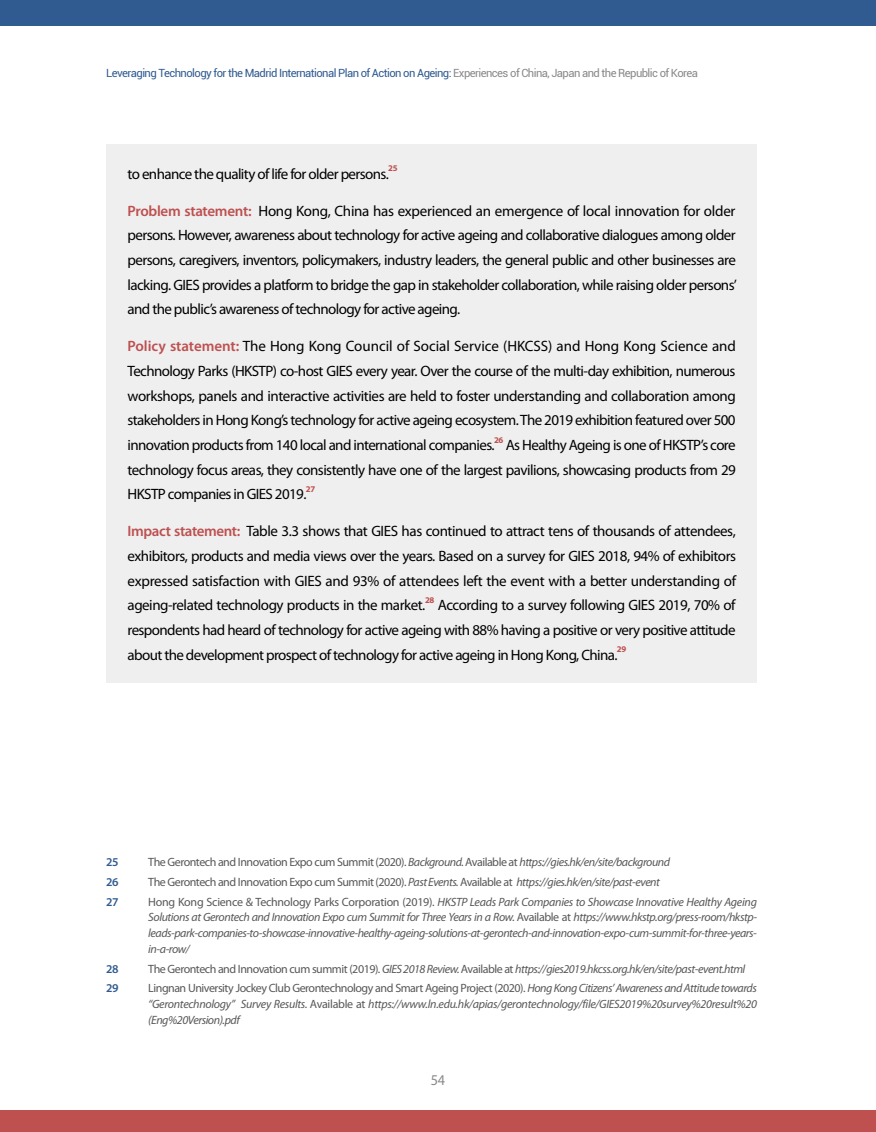
<style>
.page{position:relative;width:876px;height:1132px;background:#fff}
.page>*{position:absolute;margin:0;border:0;box-sizing:border-box;transform-origin:0 0}
.t1{font:15px/24.6px "Myriad Pro";letter-spacing:-.04em;color:#000;text-align:justify}
.t2{font:15px "Myriad Pro";color:#898989;scale:.95 1}
.t3{font:italic 12px/15.6px "Myriad Pro";letter-spacing:-.04em;color:#595757;text-align:justify}
.t4{font:12px "Myriad Pro";letter-spacing:-.04em;color:#595757}
.t5{font:600 12px "Myriad Pro";letter-spacing:-.04em;color:#305b90}
.t6{font:11.25px "Roboto";letter-spacing:-.05em;color:#305b90}
.t7{font:700 8.7px "Myriad Pro";letter-spacing:-.04em;color:#be5050}
.s1{color:#898989}
.s2{font-weight:600;color:#be5050}
.s3{font-style:italic}
.s4{font-style:normal}
</style>
<div class="page">
<div style="left:0;top:0;width:876px;height:26px;background:#305b90"></div>
<div style="left:0;top:1110px;width:876px;height:21px;background:#be5050"></div>
<div style="left:106px;top:145px;width:651px;height:538px;background:#efefef"></div>
<p class="t6" style="left:106px;top:65px;width:593px">Leveraging Technology for the Madrid International Plan of Action on Ageing: <span class="s1">Experiences of China, Japan and the Republic of Korea</span></p>
<p class="t1" style="left:128px;top:161px;width:263px">to enhance the quality of life for older persons.</p>
<p class="t7" style="left:388px;top:163px;width:11px">25</p>
<p class="t1" style="left:128px;top:198px;width:611px"><span class="s2">Problem statement:</span> Hong Kong, China has experienced an emergence of local innovation for older persons. However, awareness about technology for active ageing and collaborative dialogues among older persons, caregivers, inventors, policymakers, industry leaders, the general public and other businesses are lacking. GIES provides a platform to bridge the gap in stakeholder collaboration, while raising older persons’ and the public’s awareness of technology for active ageing.</p>
<p class="t1" style="left:128px;top:334px;width:610px"><span class="s2">Policy statement:</span> The Hong Kong Council of Social Service (HKCSS) and Hong Kong Science and Technology Parks (HKSTP) co-host GIES every year. Over the course of the multi-day exhibition, numerous workshops, panels and interactive activities are held to foster understanding and collaboration among stakeholders in Hong Kong’s technology for active ageing ecosystem. The 2019 exhibition featured over 500 innovation products from 140 local and international companies.</p>
<p class="t7" style="left:494px;top:434px;width:11px">26</p>
<p class="t1" style="left:128px;top:432px;width:610px;text-indent:378px">As Healthy Ageing is one of HKSTP’s core technology focus areas, they consistently have one of the largest pavilions, showcasing products from 29<br>HKSTP companies in GIES 2019.</p>
<p class="t7" style="left:306px;top:483px;width:11px">27</p>
<p class="t1" style="left:128px;top:518px;width:610px"><span class="s2">Impact statement:</span> Table 3.3 shows that GIES has continued to attract tens of thousands of attendees, exhibitors, products and media views over the years. Based on a survey for GIES 2018, 94% of exhibitors expressed satisfaction with GIES and 93% of attendees left the event with a better understanding of ageing-related technology products in the market.</p>
<p class="t7" style="left:425px;top:594px;width:11px">28</p>
<p class="t1" style="left:128px;top:592px;width:609px;text-indent:310px">According to a survey following GIES 2019, 70% of respondents had heard of technology for active ageing with 88% having a positive or very positive attitude about the development prospect of technology for active ageing in Hong Kong, China.</p>
<p class="t7" style="left:617px;top:643px;width:11px">29</p>
<p class="t5" style="left:106px;top:854px;width:14px">25</p>
<p class="t4" style="left:148px;top:854px;width:523px">The Gerontech and Innovation Expo cum Summit (2020). <span class="s3">Background.</span> Available at <span class="s3">https://gies.hk/en/site/background</span></p>
<p class="t5" style="left:106px;top:874px;width:14px">26</p>
<p class="t4" style="left:148px;top:874px;width:513px">The Gerontech and Innovation Expo cum Summit (2020). <span class="s3">Past Events.</span> Available at <span class="s3">https://gies.hk/en/site/past-event</span></p>
<p class="t5" style="left:106px;top:893px;width:14px">27</p>
<p class="t3" style="left:148px;top:893px;width:610px"><span class="s4">Hong Kong Science &amp; Technology Parks Corporation (2019).</span> HKSTP Leads Park Companies to Showcase Innovative Healthy Ageing Solutions at Gerontech and Innovation Expo cum Summit for Three Years in a Row. <span class="s4">Available at</span> https://www.hkstp.org/press-room/hkstp&shy;leads-park-companies-to-showcase-innovative-healthy-ageing-solutions-at-gerontech-and-innovation-expo-cum-summit-for-three-years&shy;in-a-row/</p>
<p class="t5" style="left:106px;top:960px;width:14px">28</p>
<p class="t3" style="left:148px;top:960px;width:599px"><span class="s4">The Gerontech and Innovation cum summit (2019).</span> GIES 2018 Review. <span class="s4">Available at</span> https://gies2019.hkcss.org.hk/en/site/past-event.html</p>
<p class="t5" style="left:106px;top:980px;width:14px">29</p>
<p class="t3" style="left:148px;top:980px;width:610px"><span class="s4">Lingnan University Jockey Club Gerontechnology and Smart Ageing Project (2020).</span> Hong Kong Citizens’ Awareness and Attitude towards “Gerontechnology” Survey Results. <span class="s4">Available at</span> https://www.ln.edu.hk/apias/gerontechnology/file/GIES2019%20survey%20result%20 (Eng%20Version).pdf</p>
<p class="t2" style="left:431px;top:1070px;width:16px">54</p>
</div>
